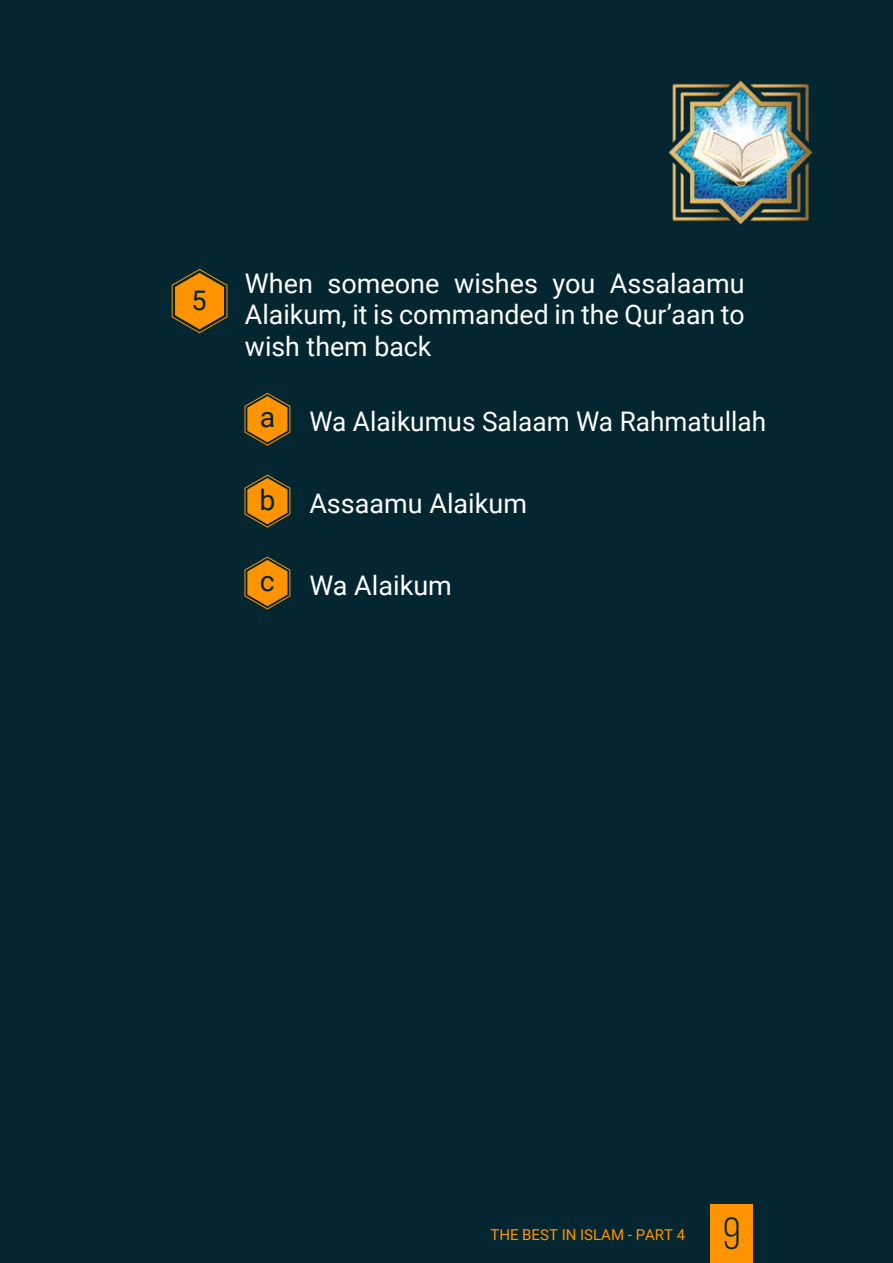
<style>
.page{position:relative;width:893px;height:1263px;background:#042630}
.page>*{position:absolute;margin:0;border:0;box-sizing:border-box;transform-origin:0 0}
.t1{font:45px "Bebas Neue";color:#042630}
.t2{font:27px/31.5px "Roboto";color:#fff;text-align:justify}
.t3{font:27px "Roboto";color:#042630}
.t4{font:15px "Roboto";color:#ff9400}
.s1{font-size:28.5px;color:#042630}
</style>
<div class="page">
<img style="left:669px;top:81px;width:143px;height:143px">
<div style="left:711px;top:1205px;width:42px;height:58px;background:#ff9400"></div>
<svg style="left:171px;top:269px;width:57px;height:65px"></svg>
<svg style="left:244px;top:392px;width:47px;height:54px"></svg>
<svg style="left:244px;top:474px;width:47px;height:54px"></svg>
<svg style="left:244px;top:556px;width:47px;height:54px"></svg>
<p class="t3" style="left:191px;top:281px;width:17px">5</p>
<p class="t2" style="left:245px;top:266px;width:501px">When someone wishes you Assalaamu Alaikum, it is commanded in the Qur’aan to wish them back</p>
<p class="t2" style="left:260px;top:404px;width:508px"><span class="s1">a</span> Wa Alaikumus Salaam Wa Rahmatullah</p>
<p class="t2" style="left:259px;top:486px;width:269px"><span class="s1">b</span> Assaamu Alaikum</p>
<p class="t2" style="left:260px;top:568px;width:193px"><span class="s1">c</span> Wa Alaikum</p>
<p class="t4" style="left:490px;top:1224px;width:196px">THE BEST IN ISLAM - PART 4</p>
<h1 class="t1" style="left:723px;top:1209px;width:19px">9</h1>
</div>
